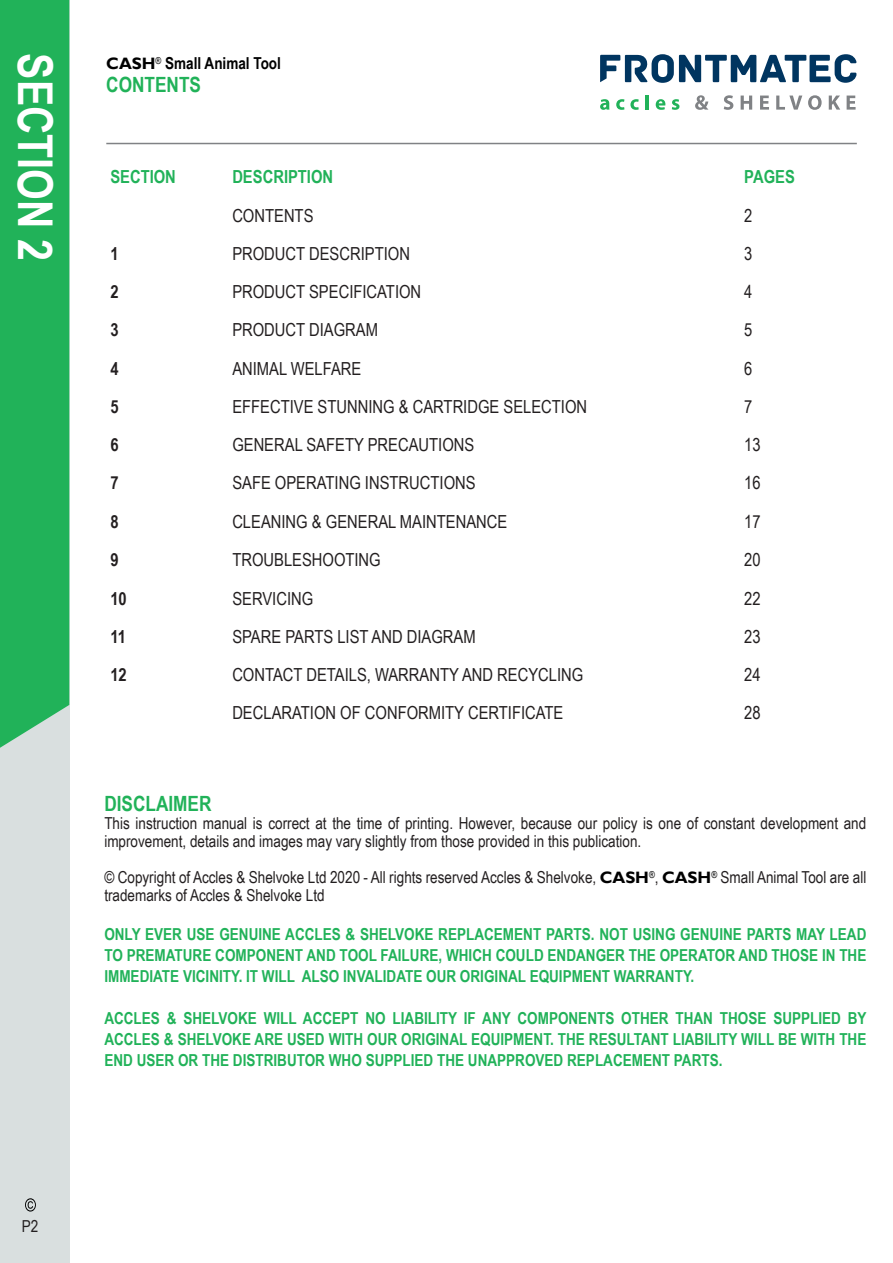
<style>
.page{position:relative;width:893px;height:1263px;background:#fff}
.page>*{position:absolute;margin:0;border:0;box-sizing:border-box;transform-origin:0 0}
.t1{font:700 48px "Arial Narrow";color:#fff}
.t2{font:700 21px "Arial Narrow";color:#21b259}
.t3{font:18px "Arial Narrow";color:#231f20}
.t4{font:700 18px "Arial Narrow";color:#21b259}
.t5{font:700 18px "Arial Narrow";color:#231f20}
.t6{font:700 16.5px/21px "Arial Narrow";color:#21b259;text-align:justify}
.t7{font:16.5px/18px "Arial Narrow";color:#231f20}
.t8{font:700 16.5px "Arial Narrow";color:#000}
.s1{font-family:"Gill Sans"}
.s2{font-family:"Gill Sans";font-weight:700;color:#000}
</style>
<div class="page">
<div style="left:0;top:0;width:70px;height:1263px;background:#d9dfdf"></div>
<div style="left:0;top:0;width:69px;height:748px;background:#21b259"></div>
<hr style="left:106px;top:143px;width:751px;height:1px;background:#808285">
<svg style="left:600px;top:54px;width:257px;height:29px"></svg>
<svg style="left:600px;top:99px;width:9px;height:11px"></svg>
<svg style="left:616px;top:99px;width:8px;height:11px"></svg>
<svg style="left:630px;top:99px;width:9px;height:11px"></svg>
<hr style="left:645px;top:95px;width:4px;height:15px;background:#21b259">
<svg style="left:656px;top:99px;width:9px;height:11px"></svg>
<svg style="left:672px;top:99px;width:7px;height:11px"></svg>
<svg style="left:695px;top:95px;width:13px;height:15px"></svg>
<svg style="left:724px;top:95px;width:9px;height:15px"></svg>
<svg style="left:741px;top:96px;width:11px;height:14px"></svg>
<svg style="left:760px;top:96px;width:9px;height:14px"></svg>
<svg style="left:776px;top:96px;width:26px;height:14px"></svg>
<svg style="left:808px;top:95px;width:14px;height:15px"></svg>
<svg style="left:829px;top:96px;width:11px;height:14px"></svg>
<svg style="left:847px;top:96px;width:9px;height:14px"></svg>
<svg style="left:25px;top:1198px;width:11px;height:13px"></svg>
<h1 class="t1" style="left:72px;top:53px;width:209px;rotate:90deg">SECTION 2</h1>
<p class="t8" style="left:106px;top:51px;width:176px"><span class="s1">CASH</span><sup>®</sup> Small Animal Tool</p>
<p class="t2" style="left:106px;top:69px;width:96px">CONTENTS</p>
<p class="t4" style="left:110px;top:163px;width:67px">SECTION</p>
<p class="t4" style="left:232px;top:163px;width:102px">DESCRIPTION</p>
<p class="t4" style="left:744px;top:163px;width:52px">PAGES</p>
<p class="t3" style="left:232px;top:202px;width:83px">CONTENTS</p>
<p class="t3" style="left:744px;top:202px;width:10px">2</p>
<p class="t5" style="left:110px;top:240px;width:10px">1</p>
<p class="t3" style="left:232px;top:240px;width:179px">PRODUCT DESCRIPTION</p>
<p class="t3" style="left:744px;top:240px;width:10px">3</p>
<p class="t5" style="left:110px;top:278px;width:10px">2</p>
<p class="t3" style="left:232px;top:278px;width:190px">PRODUCT SPECIFICATION</p>
<p class="t3" style="left:744px;top:278px;width:10px">4</p>
<p class="t5" style="left:110px;top:316px;width:10px">3</p>
<p class="t3" style="left:232px;top:317px;width:147px">PRODUCT DIAGRAM</p>
<p class="t3" style="left:744px;top:317px;width:10px">5</p>
<p class="t5" style="left:110px;top:355px;width:10px">4</p>
<p class="t3" style="left:232px;top:355px;width:131px">ANIMAL WELFARE</p>
<p class="t3" style="left:744px;top:355px;width:10px">6</p>
<p class="t5" style="left:110px;top:393px;width:10px">5</p>
<p class="t3" style="left:232px;top:393px;width:356px">EFFECTIVE STUNNING &amp; CARTRIDGE SELECTION</p>
<p class="t3" style="left:744px;top:393px;width:10px">7</p>
<p class="t5" style="left:110px;top:431px;width:10px">6</p>
<p class="t3" style="left:232px;top:432px;width:243px">GENERAL SAFETY PRECAUTIONS</p>
<p class="t3" style="left:744px;top:432px;width:18px">13</p>
<p class="t5" style="left:110px;top:469px;width:10px">7</p>
<p class="t3" style="left:232px;top:470px;width:245px">SAFE OPERATING INSTRUCTIONS</p>
<p class="t3" style="left:744px;top:470px;width:18px">16</p>
<p class="t5" style="left:110px;top:508px;width:10px">8</p>
<p class="t3" style="left:232px;top:508px;width:277px">CLEANING &amp; GENERAL MAINTENANCE</p>
<p class="t3" style="left:744px;top:508px;width:18px">17</p>
<p class="t5" style="left:110px;top:546px;width:10px">9</p>
<p class="t3" style="left:232px;top:547px;width:150px">TROUBLESHOOTING</p>
<p class="t3" style="left:744px;top:547px;width:18px">20</p>
<p class="t5" style="left:110px;top:585px;width:18px">10</p>
<p class="t3" style="left:232px;top:585px;width:82px">SERVICING</p>
<p class="t3" style="left:744px;top:585px;width:18px">22</p>
<p class="t5" style="left:110px;top:623px;width:17px">11</p>
<p class="t3" style="left:232px;top:623px;width:245px">SPARE PARTS LIST AND DIAGRAM</p>
<p class="t3" style="left:744px;top:623px;width:18px">23</p>
<p class="t5" style="left:110px;top:661px;width:18px">12</p>
<p class="t3" style="left:232px;top:661px;width:353px">CONTACT DETAILS, WARRANTY AND RECYCLING</p>
<p class="t3" style="left:744px;top:661px;width:18px">24</p>
<p class="t3" style="left:232px;top:700px;width:333px">DECLARATION OF CONFORMITY CERTIFICATE</p>
<p class="t3" style="left:744px;top:700px;width:18px">28</p>
<p class="t7" style="left:22px;top:1216px;width:18px">P2</p>
<p class="t2" style="left:104px;top:788px;width:109px">DISCLAIMER</p>
<p class="t7" style="left:104px;top:814px;width:763px">This instruction manual is correct at the time of printing. However, because our policy is one of constant development and improvement, details and images may vary slightly from those provided in this publication.</p>
<p class="t7" style="left:104px;top:868px;width:763px">© Copyright of Accles &amp; Shelvoke Ltd 2020 - All rights reserved Accles &amp; Shelvoke, <span class="s2">CASH</span><sup>®</sup>, <span class="s2">CASH</span><sup>®</sup> Small Animal Tool are all trademarks of Accles &amp; Shelvoke Ltd</p>
<p class="t6" style="left:104px;top:923px;width:764px">ONLY EVER USE GENUINE ACCLES &amp; SHELVOKE REPLACEMENT PARTS. NOT USING GENUINE PARTS MAY LEAD TO PREMATURE COMPONENT AND TOOL FAILURE, WHICH COULD ENDANGER THE OPERATOR AND THOSE IN THE IMMEDIATE VICINITY. IT WILL ALSO INVALIDATE OUR ORIGINAL EQUIPMENT WARRANTY.</p>
<p class="t6" style="left:104px;top:1007px;width:764px">ACCLES &amp; SHELVOKE WILL ACCEPT NO LIABILITY IF ANY COMPONENTS OTHER THAN THOSE SUPPLIED BY ACCLES &amp; SHELVOKE ARE USED WITH OUR ORIGINAL EQUIPMENT. THE RESULTANT LIABILITY WILL BE WITH THE END USER OR THE DISTRIBUTOR WHO SUPPLIED THE UNAPPROVED REPLACEMENT PARTS.</p>
</div>
